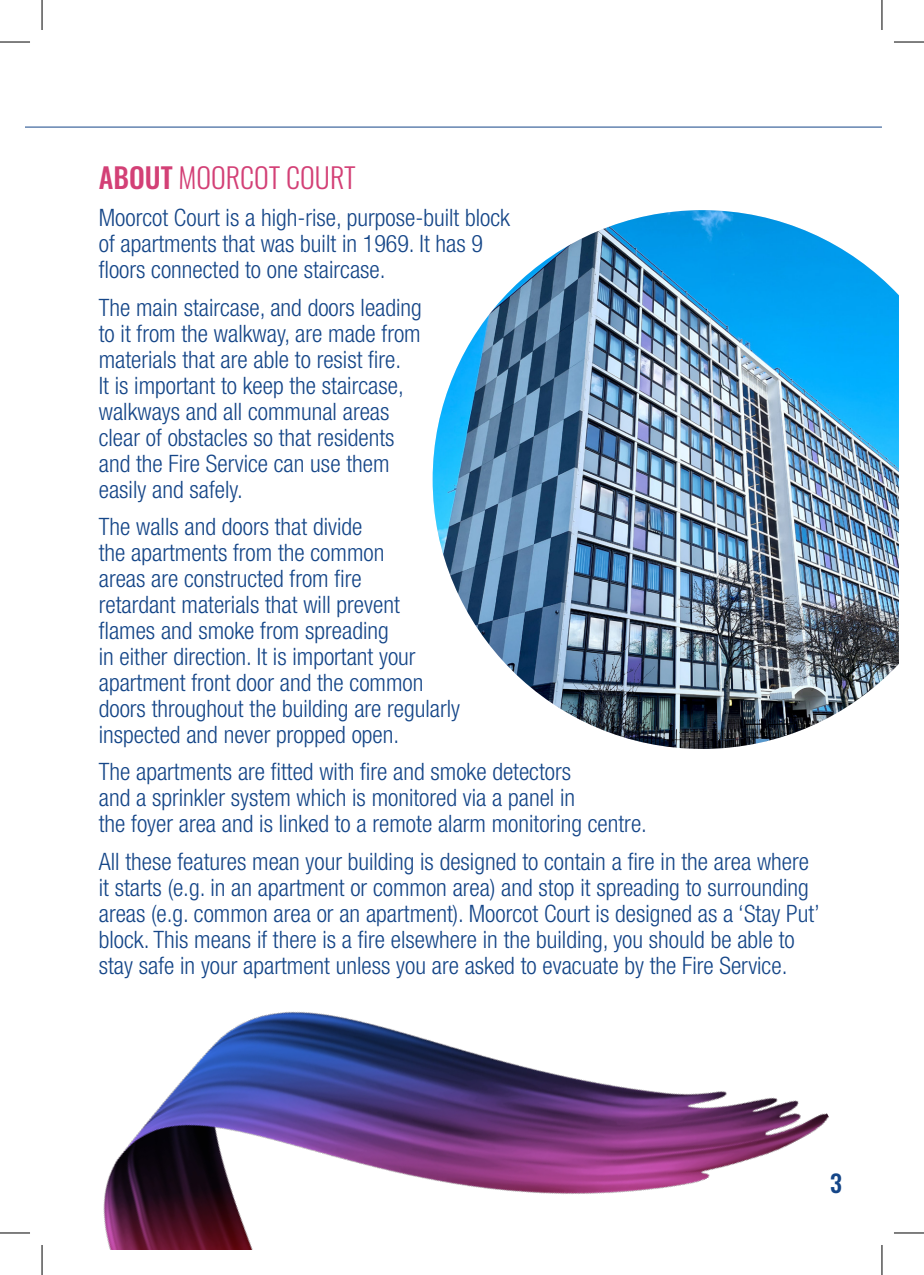
<style>
.page{position:relative;width:924px;height:1275px;background:#fff}
.page>*{position:absolute;margin:0;border:0;box-sizing:border-box;transform-origin:0 0}
.t1{font:300 28px "Oswald";color:#d34076}
.t2{font:300 condensed 24px/26px "Helvetica Neue LT Std";color:#154688}
.t3{font:500 24px "Oswald";color:#154688}
.s1{font-weight:500}
</style>
<div class="page">
<img style="left:103px;top:1011px;width:726px;height:239px">
<hr style="left:25px;top:127px;width:856px;height:1px;background:#154688">
<img style="left:432px;top:210px;width:466px;height:539px">
<hr style="left:0;top:42px;width:30px;height:1px;background:#000">
<hr style="left:893px;top:42px;width:30px;height:1px;background:#000">
<hr style="left:0;top:1232px;width:30px;height:1px;background:#000">
<hr style="left:893px;top:1232px;width:30px;height:1px;background:#000">
<hr style="left:42px;top:0;width:1px;height:30px;background:#000">
<hr style="left:42px;top:1245px;width:1px;height:30px;background:#000">
<hr style="left:881px;top:0;width:1px;height:30px;background:#000">
<hr style="left:881px;top:1245px;width:1px;height:30px;background:#000">
<p class="t1" style="left:99px;top:153px;width:258px"><span class="s1">ABOUT</span> MOORCOT COURT</p>
<p class="t2" style="left:99px;top:204px;width:412px">Moorcot Court is a high-rise, purpose-built block of apartments that was built in 1969. It has 9 floors connected to one staircase.</p>
<p class="t2" style="left:99px;top:294px;width:324px">The main staircase, and doors leading to it from the walkway, are made from materials that are able to resist fire.<br>It is important to keep the staircase, walkways and all communal areas clear of obstacles so that residents and the Fire Service can use them easily and safely.</p>
<p class="t2" style="left:99px;top:513px;width:363px">The walls and doors that divide<br>the apartments from the common<br>areas are constructed from fire<br>retardant materials that will prevent flames and smoke from spreading<br>in either direction. It is important your apartment front door and the common doors throughout the building are regularly inspected and never propped open.</p>
<p class="t2" style="left:99px;top:758px;width:477px">The apartments are fitted with fire and smoke detectors and a sprinkler system which is monitored via a panel in</p>
<p class="t2" style="left:99px;top:810px;width:549px">the foyer area and is linked to a remote alarm monitoring centre.</p>
<p class="t2" style="left:99px;top:848px;width:722px">All these features mean your building is designed to contain a fire in the area where it starts (e.g. in an apartment or common area) and stop it spreading to surrounding areas (e.g. common area or an apartment). Moorcot Court is designed as a ‘Stay Put’ block. This means if there is a fire elsewhere in the building, you should be able to stay safe in your apartment unless you are asked to evacuate by the Fire Service.</p>
<p class="t3" style="left:829px;top:1171px;width:13px">3</p>
</div>
